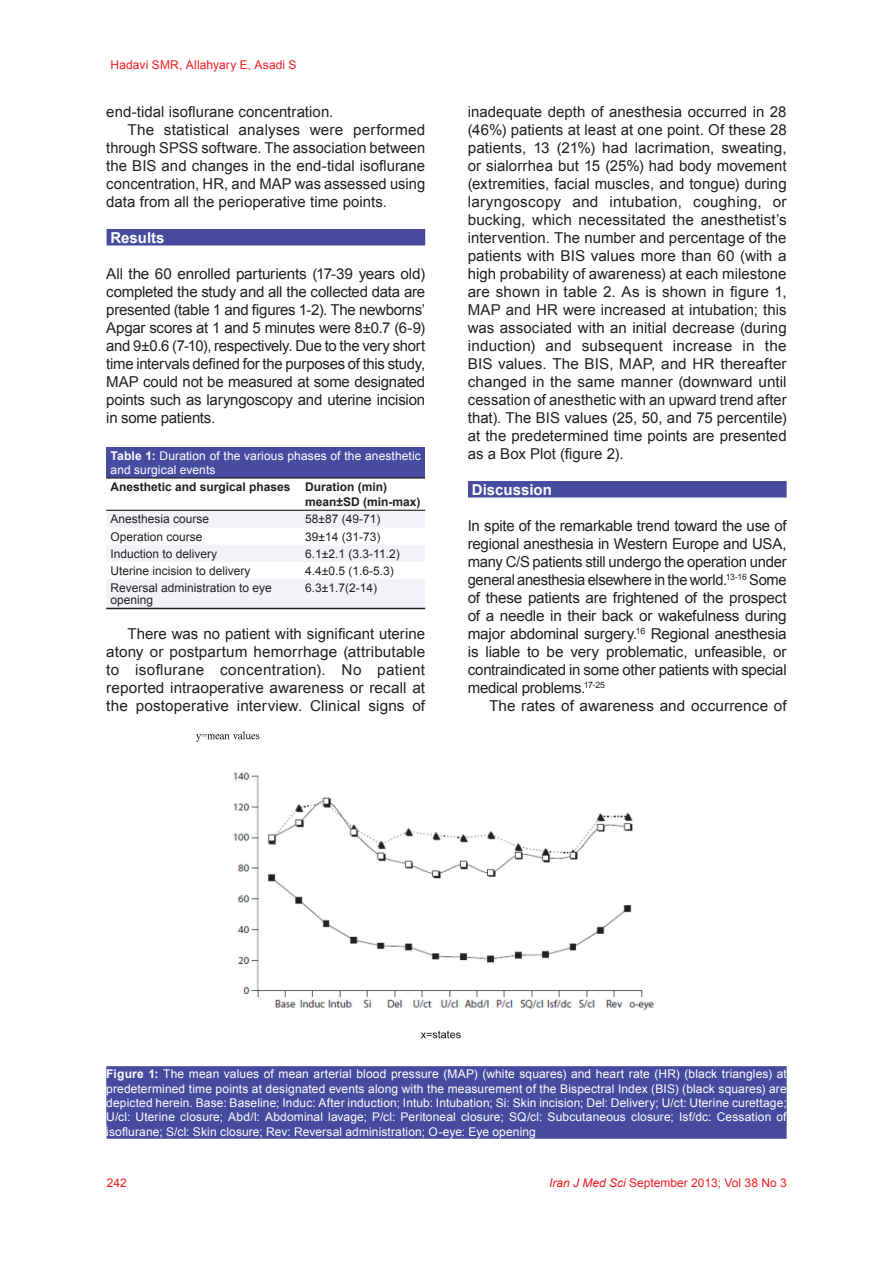
<style>
.page{position:relative;width:893px;height:1263px;background:#fff}
.page>*{position:absolute;margin:0;border:0;box-sizing:border-box;transform-origin:0 0}
.t1{font:15px/18px "Arial";letter-spacing:.005em;color:#231f20;text-align:justify}
.t2{font:700 15px "Arial";color:#fff}
.t3{font:12px/14.4px "Arial";letter-spacing:.01em;color:#fff}
.t4{font:12px/12px "Arial";color:#231f20}
.t5{font:12px "Arial";color:#ee1d23}
.t6{font:700 12px/15px "Arial";color:#231f20}
.s1{font-weight:700}
.s2{font-style:italic}
</style>
<div class="page">
<div style="left:107px;top:229px;width:318px;height:16px;background:#474b9f"></div>
<div style="left:106px;top:447px;width:319px;height:31px;background:#474b9f"></div>
<svg style="left:106px;top:511px;width:319px;height:97px"></svg>
<hr style="left:106px;top:477px;width:195px;height:2px;background:#201c1d">
<hr style="left:301px;top:477px;width:124px;height:2px;background:#201c1d">
<hr style="left:106px;top:510px;width:195px;height:1px;background:#201c1d">
<hr style="left:301px;top:510px;width:124px;height:1px;background:#201c1d">
<hr style="left:106px;top:608px;width:195px;height:1px;background:#231f20">
<hr style="left:301px;top:608px;width:124px;height:1px;background:#231f20">
<div style="left:468px;top:481px;width:319px;height:16px;background:#474b9f"></div>
<div style="left:106px;top:1066px;width:681px;height:15px;background:#474b9f"></div>
<div style="left:106px;top:1080px;width:681px;height:15px;background:#474b9f"></div>
<div style="left:106px;top:1095px;width:681px;height:15px;background:#474b9f"></div>
<div style="left:106px;top:1109px;width:681px;height:15px;background:#474b9f"></div>
<div style="left:107px;top:1124px;width:680px;height:15px;background:#474b9f"></div>
<img style="left:196px;top:731px;width:458px;height:308px">
<p class="t5" style="left:111px;top:57px;width:188px">Hadavi SMR, Allahyary E, Asadi S</p>
<p class="t1" style="left:106px;top:103px;width:229px">end-tidal isoflurane concentration.</p>
<p class="t1" style="left:128px;top:121px;width:299px">The statistical analyses were performed</p>
<p class="t1" style="left:106px;top:139px;width:320px">through SPSS software. The association between</p>
<p class="t1" style="left:106px;top:157px;width:320px">the BIS and changes in the end-tidal isoflurane</p>
<p class="t1" style="left:106px;top:175px;width:320px">concentration, HR, and MAP was assessed using</p>
<p class="t1" style="left:106px;top:193px;width:282px">data from all the perioperative time points.</p>
<p class="t2" style="left:110px;top:228px;width:56px">Results</p>
<p class="t1" style="left:106px;top:265px;width:320px">All the 60 enrolled parturients (17-39 years old) completed the study and all the collected data are presented (table 1 and figures 1-2). The newborns’ Apgar scores at 1 and 5 minutes were 8±0.7 (6-9) and 9±0.6 (7-10), respectively. Due to the very short time intervals defined for the purposes of this study, MAP could not be measured at some designated points such as laryngoscopy and uterine incision in some patients.</p>
<p class="t3" style="left:111px;top:449px;width:312px;line-height:13.5px"><span class="s1">Table 1:</span> Duration of the various phases of the anesthetic and surgical events</p>
<p class="t6" style="left:305px;top:480px;width:117px;text-indent:-195px">Anesthetic and surgical phases Duration (min) mean±SD (min-max)</p>
<p class="t4" style="left:111px;top:513px;width:100px">Anesthesia course</p>
<p class="t4" style="left:305px;top:513px;width:77px">58±87 (49-71)</p>
<p class="t4" style="left:111px;top:530px;width:94px">Operation course</p>
<p class="t4" style="left:305px;top:530px;width:77px">39±14 (31-73)</p>
<p class="t4" style="left:111px;top:548px;width:108px">Induction to delivery</p>
<p class="t4" style="left:305px;top:548px;width:96px">6.1±2.1 (3.3-11.2)</p>
<p class="t4" style="left:111px;top:565px;width:142px">Uterine incision to delivery</p>
<p class="t4" style="left:305px;top:565px;width:90px">4.4±0.5 (1.6-5.3)</p>
<p class="t4" style="left:111px;top:582px;width:163px">Reversal administration to eye opening</p>
<p class="t4" style="left:305px;top:582px;width:73px">6.3±1.7(2-14)</p>
<p class="t1" style="left:106px;top:625px;width:320px;text-indent:21px">There was no patient with significant uterine atony or postpartum hemorrhage (attributable to isoflurane concentration). No patient reported intraoperative awareness or recall at the postoperative interview. Clinical signs of</p>
<p class="t1" style="left:468px;top:103px;width:320px">inadequate depth of anesthesia occurred in 28 (46%) patients at least at one point. Of these 28 patients, 13 (21%) had lacrimation, sweating, or sialorrhea but 15 (25%) had body movement (extremities, facial muscles, and tongue) during laryngoscopy and intubation, coughing, or bucking, which necessitated the anesthetist’s intervention. The number and percentage of the patients with BIS values more than 60 (with a high probability of awareness) at each milestone are shown in table 2. As is shown in figure 1, MAP and HR were increased at intubation; this was associated with an initial decrease (during induction) and subsequent increase in the BIS values. The BIS, MAP, and HR thereafter changed in the same manner (downward until cessation of anesthetic with an upward trend after that). The BIS values (25, 50, and 75 percentile) at the predetermined time points are presented as a Box Plot (figure 2).</p>
<p class="t2" style="left:472px;top:480px;width:82px">Discussion</p>
<p class="t1" style="left:468px;top:517px;width:320px">In spite of the remarkable trend toward the use of regional anesthesia in Western Europe and USA, many C/S patients still undergo the operation under general anesthesia elsewhere in the world.<sup>13-16</sup> Some of these patients are frightened of the prospect of a needle in their back or wakefulness during major abdominal surgery.<sup>16</sup> Regional anesthesia is liable to be very problematic, unfeasible, or contraindicated in some other patients with special medical problems.<sup>17-25</sup></p>
<p class="t1" style="left:489px;top:697px;width:299px">The rates of awareness and occurrence of</p>
<p class="t3" style="left:106px;top:1067px;width:682px;text-align:justify"><span class="s1">Figure 1:</span> The mean values of mean arterial blood pressure (MAP) (white squares) and heart rate (HR) (black triangles) at predetermined time points at designated events along with the measurement of the Bispectral Index (BIS) (black squares) are depicted herein. Base: Baseline; Induc: After induction; Intub: Intubation; Si: Skin incision; Del: Delivery; U/ct: Uterine curettage; U/cl: Uterine closure; Abd/l: Abdominal lavage; P/cl: Peritoneal closure; SQ/cl: Subcutaneous closure; Isf/dc: Cessation of isoflurane; S/cl: Skin closure; Rev: Reversal administration; O-eye: Eye opening</p>
<p class="t5" style="left:107px;top:1175px;width:22px">242</p>
<p class="t5" style="left:549px;top:1174px;width:239px"><span class="s2">Iran J Med Sci</span> September 2013; Vol 38 No 3</p>
</div>
